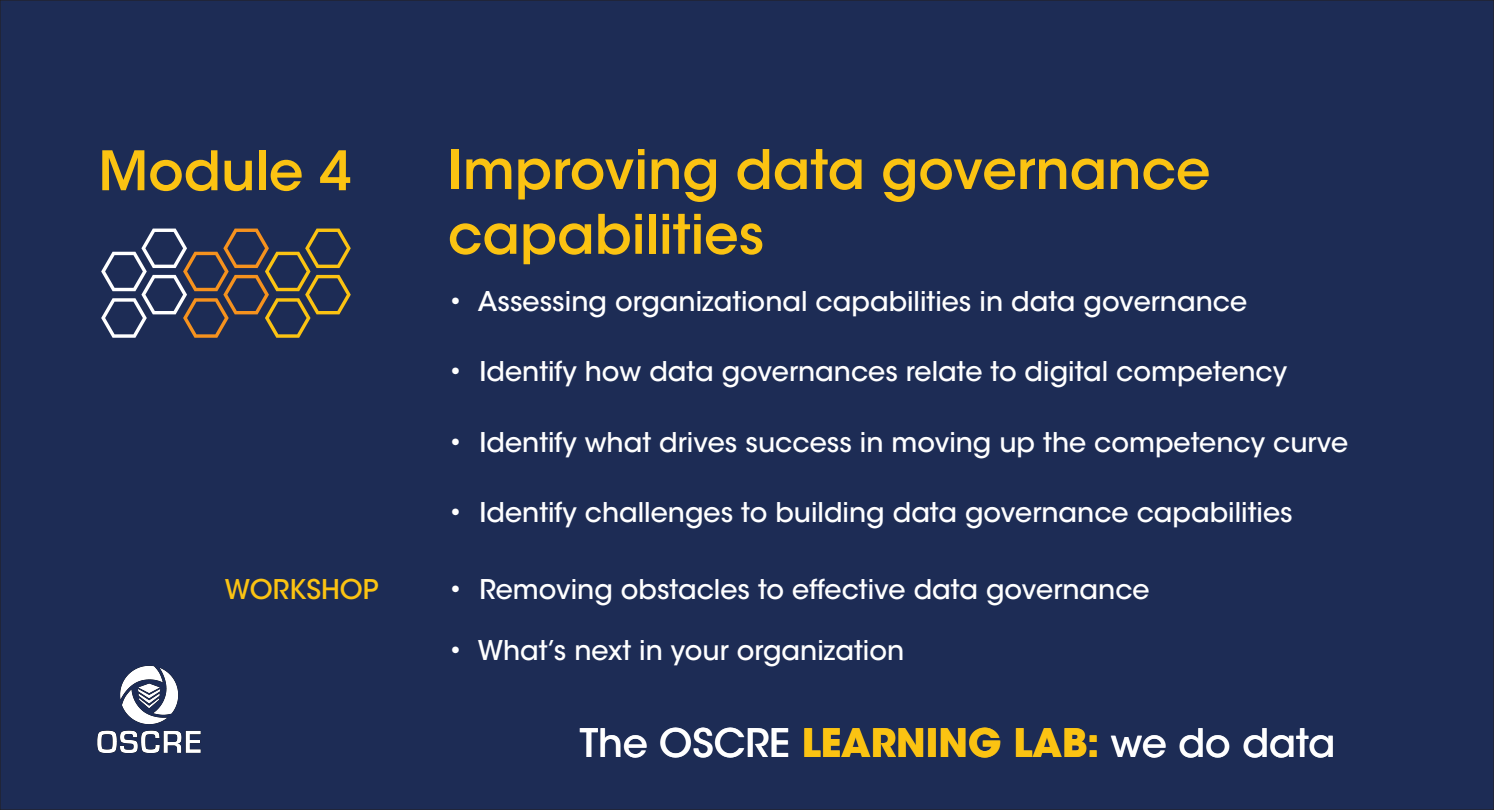
<style>
.page{position:relative;width:1494px;height:810px;background:#1d2c55}
.page>*{position:absolute;margin:0;border:0;box-sizing:border-box;transform-origin:0 0}
.t1{font:54px/64.8px "ITC Avant Garde MM 520 750";color:#fbc312}
.t2{font:39px "ITC Avant Garde MM 445 750";color:#fff}
.t3{font:27px "ITC Avant Garde MM 445 750";color:#fff}
.t4{font:27px "ITC Avant Garde MM 445 750";color:#fbc312}
.s1{font-family:"ITC Avant Garde MM 740 750";color:#fbc312}
</style>
<div class="page">
<svg style="left:101px;top:229px;width:250px;height:109px;background:#464857"></svg>
<img style="left:92px;top:662px;width:114px;height:95px">
<h1 class="t1" style="left:99px;top:140px;width:255px">Module 4</h1>
<h1 class="t1" style="left:448px;top:139px;width:764px">Improving data governance capabilities</h1>
<p class="t3" style="left:448px;top:286px;width:801px">• Assessing organizational capabilities in data governance</p>
<p class="t3" style="left:448px;top:356px;width:841px">• Identify how data governances relate to digital competency</p>
<p class="t3" style="left:448px;top:427px;width:902px">• Identify what drives success in moving up the competency curve</p>
<p class="t4" style="left:225px;top:574px;width:155px">WORKSHOP</p>
<p class="t3" style="left:448px;top:497px;width:846px">• Identify challenges to building data governance capabilities</p>
<p class="t3" style="left:448px;top:574px;width:703px">• Removing obstacles to effective data governance</p>
<p class="t3" style="left:448px;top:635px;width:458px">• What’s next in your organization</p>
<h2 class="t2" style="left:580px;top:721px;width:757px">The OSCRE <span class="s1">LEARNING LAB:</span> we do data</h2>
</div>
